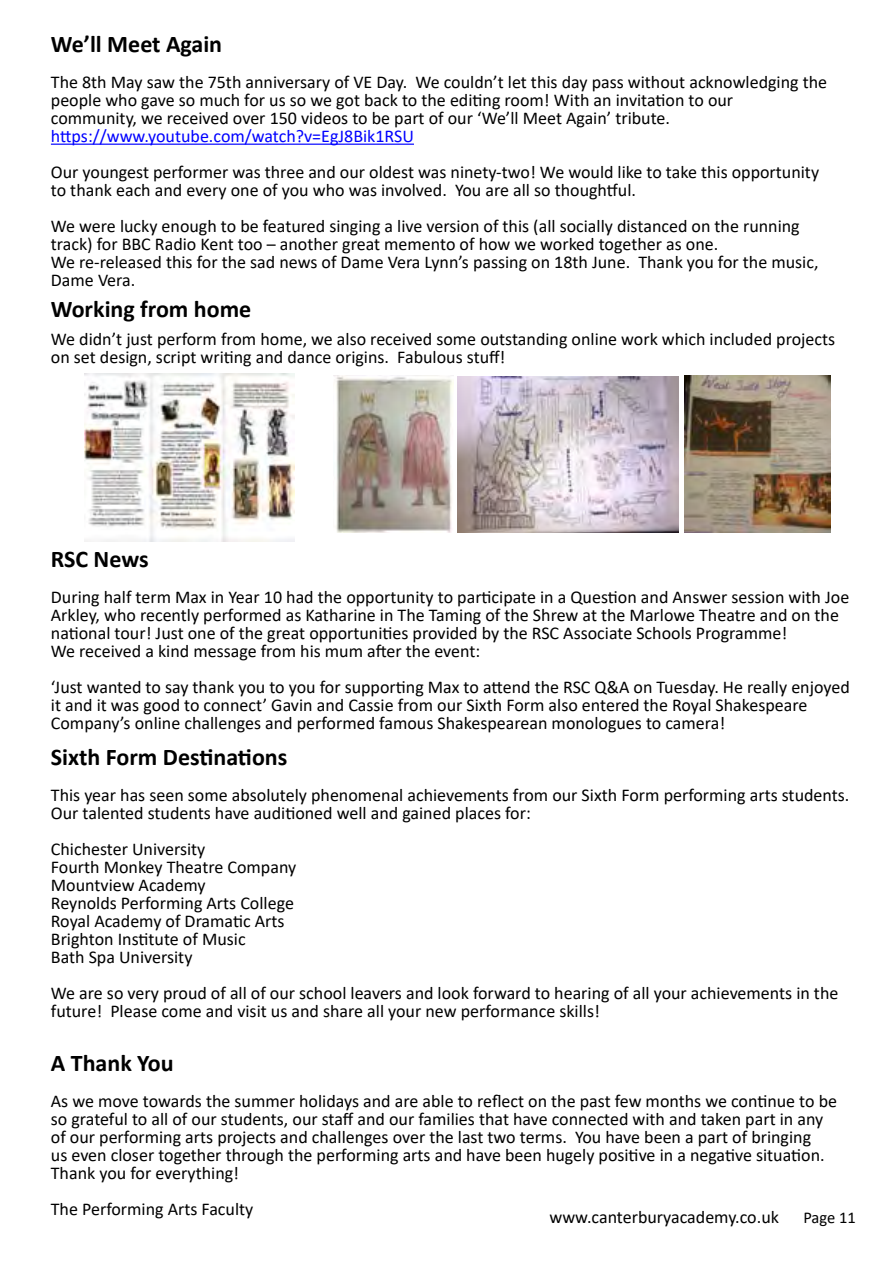
<style>
.page{position:relative;width:893px;height:1263px;background:#fff}
.page>*{position:absolute;margin:0;border:0;box-sizing:border-box;transform-origin:0 0}
.t1{font:700 24px "Calibri";color:#000}
.t2{font:18px/18px "Calibri";color:#000}
.t3{font:18px "Calibri";color:#00f}
.t4{font:16.5px "Calibri";letter-spacing:-.005em;color:#000}
</style>
<div class="page">
<hr style="left:51px;top:144px;width:363px;height:1px;background:#00f">
<img style="left:84px;top:373px;width:210px;height:168px">
<img style="left:333px;top:375px;width:121px;height:158px">
<img style="left:457px;top:376px;width:221px;height:156px">
<img style="left:684px;top:375px;width:146px;height:157px">
<h1 class="t1" style="left:51px;top:27px;width:173px">We’ll Meet Again</h1>
<p class="t2" style="left:51px;top:73px;width:778px">The 8th May saw the 75th anniversary of VE Day. We couldn’t let this day pass without acknowledging the people who gave so much for us so we got back to the editing room! With an invitation to our<br>community, we received over 150 videos to be part of our ‘We’ll Meet Again’ tribute.</p>
<p class="t3" style="left:51px;top:124px;width:365px">https://www.youtube.com/watch?v=EgJ8Bik1RSU</p>
<p class="t2" style="left:51px;top:163px;width:770px">Our youngest performer was three and our oldest was ninety-two! We would like to take this opportunity to thank each and every one of you who was involved. You are all so thoughtful.</p>
<p class="t2" style="left:51px;top:217px;width:769px">We were lucky enough to be featured singing a live version of this (all socially distanced on the running track) for BBC Radio Kent too – another great memento of how we worked together as one.<br>We re-released this for the sad news of Dame Vera Lynn’s passing on 18th June. Thank you for the music, Dame Vera.</p>
<h1 class="t1" style="left:51px;top:292px;width:202px">Working from home</h1>
<p class="t2" style="left:51px;top:330px;width:786px">We didn’t just perform from home, we also received some outstanding online work which included projects on set design, script writing and dance origins. Fabulous stuff!</p>
<h1 class="t1" style="left:51px;top:542px;width:99px">RSC News</h1>
<p class="t2" style="left:51px;top:587px;width:800px">During half term Max in Year 10 had the opportunity to participate in a Question and Answer session with Joe Arkley, who recently performed as Katharine in The Taming of the Shrew at the Marlowe Theatre and on the national tour! Just one of the great opportunities provided by the RSC Associate Schools Programme!<br>We received a kind message from his mum after the event:</p>
<p class="t2" style="left:51px;top:677px;width:800px">‘Just wanted to say thank you to you for supporting Max to attend the RSC Q&amp;A on Tuesday. He really enjoyed it and it was good to connect’ Gavin and Cassie from our Sixth Form also entered the Royal Shakespeare<br>Company’s online challenges and performed famous Shakespearean monologues to camera!</p>
<h1 class="t1" style="left:51px;top:740px;width:238px">Sixth Form Destinations</h1>
<p class="t2" style="left:51px;top:785px;width:800px">This year has seen some absolutely phenomenal achievements from our Sixth Form performing arts students.<br>Our talented students have auditioned well and gained places for:</p>
<p class="t2" style="left:51px;top:839px;width:247px">Chichester University<br>Fourth Monkey Theatre Company<br>Mountview Academy<br>Reynolds Performing Arts College<br>Royal Academy of Dramatic Arts<br>Brighton Institute of Music<br>Bath Spa University</p>
<p class="t2" style="left:51px;top:983px;width:789px">We are so very proud of all of our school leavers and look forward to hearing of all your achievements in the future! Please come and visit us and share all your new performance skills!</p>
<h1 class="t1" style="left:51px;top:1046px;width:124px">A Thank You</h1>
<p class="t2" style="left:51px;top:1091px;width:788px">As we move towards the summer holidays and are able to reflect on the past few months we continue to be so grateful to all of our students, our staff and our families that have connected with and taken part in any of our performing arts projects and challenges over the last two terms. You have been a part of bringing<br>us even closer together through the performing arts and have been hugely positive in a negative situation.<br>Thank you for everything!</p>
<p class="t2" style="left:51px;top:1199px;width:204px">The Performing Arts Faculty</p>
<p class="t2" style="left:549px;top:1207px;width:231px">www.canterburyacademy.co.uk</p>
<p class="t4" style="left:803px;top:1206px;width:54px">Page 11</p>
</div>
